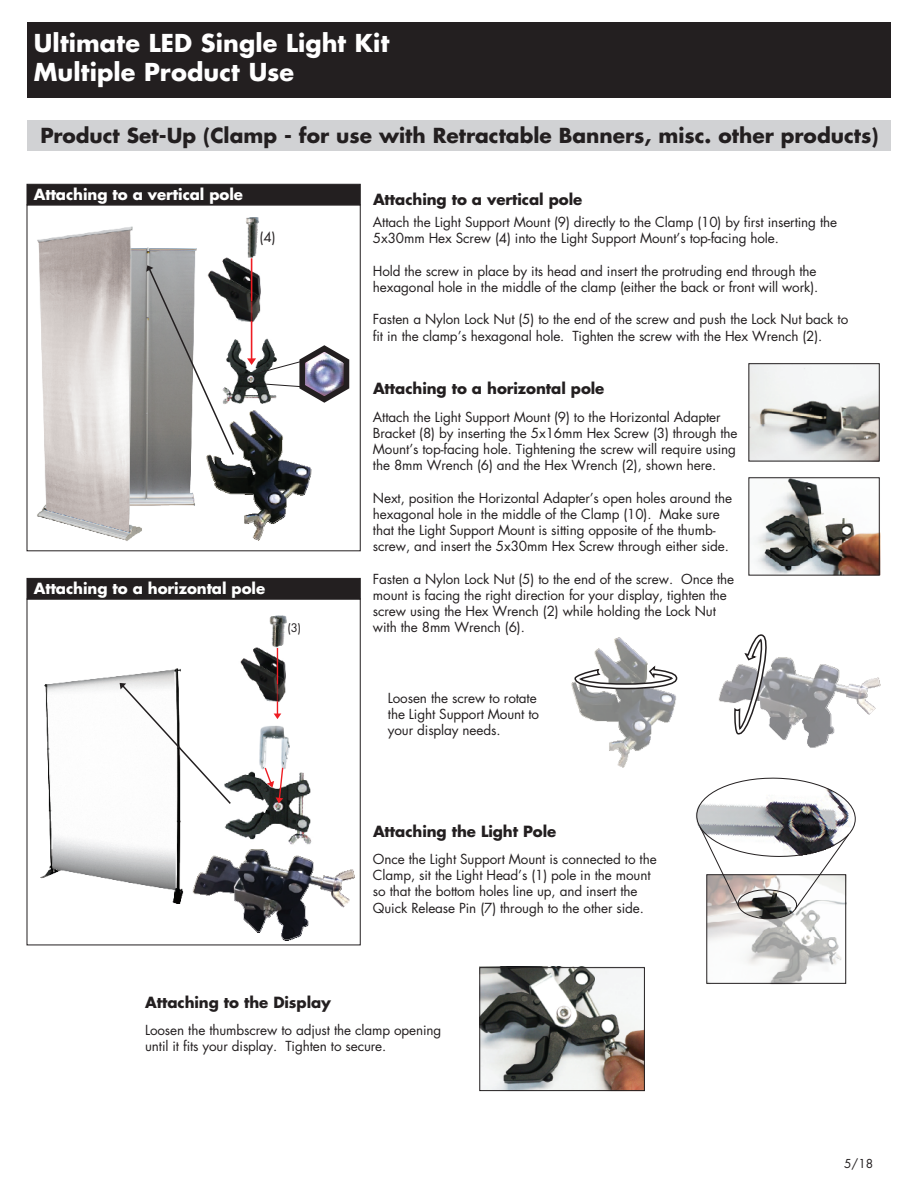
<style>
.page{position:relative;width:918px;height:1188px;background:#fff}
.page>*{position:absolute;margin:0;border:0;box-sizing:border-box;transform-origin:0 0}
.t1{font:700 24px/28.8px "Futura";letter-spacing:.005em;color:#fff}
.t2{font:700 20.1px "Futura";color:#231f20}
.t3{font:700 15px "Futura";letter-spacing:-.005em;color:#231f20}
.t4{font:700 15px "Futura";letter-spacing:-.005em;color:#fff}
.t5{font:13.5px/16.2px "Futura";letter-spacing:-.01em;color:#231f20}
.t6{font:12px "Futura";color:#231f20}
.t7{font:11.55px "Futura";color:#231f20}
</style>
<div class="page">
<img style="left:240px;top:647px;width:46px;height:55px">
<svg style="left:274px;top:648px;width:7px;height:71px"></svg>
<img style="left:269px;top:615px;width:18px;height:32px">
<img style="left:224px;top:771px;width:88px;height:74px">
<img style="left:256px;top:725px;width:39px;height:50px">
<svg style="left:265px;top:768px;width:18px;height:35px"></svg>
<div style="left:27px;top:120px;width:864px;height:30px;background:#d1d2d4"></div>
<img style="left:248px;top:493px;width:58px;height:48px">
<img style="left:192px;top:849px;width:163px;height:92px">
<svg style="left:193px;top:850px;width:82px;height:82px"></svg>
<div style="left:27px;top:22px;width:864px;height:75px;background:#231f20"></div>
<img style="left:246px;top:217px;width:13px;height:41px">
<img style="left:26px;top:225px;width:222px;height:316px">
<svg style="left:146px;top:258px;width:204px;height:235px"></svg>
<img style="left:755px;top:479px;width:126px;height:97px">
<div style="left:748px;top:477px;width:132px;height:99px;border:1px solid #231f20"></div>
<img style="left:480px;top:969px;width:164px;height:123px">
<div style="left:479px;top:967px;width:166px;height:124px;border:1px solid #231f20"></div>
<div style="left:27px;top:184px;width:334px;height:21px;background:#231f20;border:1px solid #231f20"></div>
<div style="left:27px;top:599px;width:334px;height:346px;border:1px solid #231f20"></div>
<div style="left:27px;top:578px;width:334px;height:21px;background:#231f20"></div>
<img style="left:750px;top:365px;width:128px;height:95px">
<div style="left:748px;top:363px;width:132px;height:99px;border:1px solid #231f20"></div>
<img style="left:40px;top:669px;width:144px;height:235px">
<svg style="left:120px;top:683px;width:111px;height:121px"></svg>
<svg style="left:696px;top:777px;width:160px;height:206px"></svg>
<img style="left:571px;top:637px;width:81px;height:131px">
<svg style="left:720px;top:634px;width:155px;height:114px"></svg>
<svg style="left:572px;top:638px;width:106px;height:93px"></svg>
<h1 class="t1" style="left:34px;top:28px;width:357px">Ultimate LED Single Light Kit<br>Multiple Product Use</h1>
<h2 class="t2" style="left:41px;top:122px;width:840px">Product Set-Up (Clamp - for use with Retractable Banners, misc. other products)</h2>
<p class="t4" style="left:34px;top:184px;width:211px">Attaching to a vertical pole</p>
<p class="t5" style="left:260px;top:229px;width:18px">(4)</p>
<p class="t4" style="left:34px;top:578px;width:233px">Attaching to a horizontal pole</p>
<p class="t7" style="left:287px;top:620px;width:15px">(3)</p>
<p class="t3" style="left:145px;top:992px;width:187px">Attaching to the Display</p>
<p class="t3" style="left:373px;top:189px;width:211px">Attaching to a vertical pole</p>
<p class="t5" style="left:373px;top:214px;width:466px">Attach the Light Support Mount (9) directly to the Clamp (10) by first inserting the<br>5x30mm Hex Screw (4) into the Light Support Mount’s top-facing hole.</p>
<p class="t5" style="left:373px;top:263px;width:447px">Hold the screw in place by its head and insert the protruding end through the hexagonal hole in the middle of the clamp (either the back or front will work).</p>
<p class="t5" style="left:373px;top:311px;width:477px">Fasten a Nylon Lock Nut (5) to the end of the screw and push the Lock Nut back to fit in the clamp’s hexagonal hole. Tighten the screw with the Hex Wrench (2).</p>
<p class="t3" style="left:373px;top:378px;width:233px">Attaching to a horizontal pole</p>
<p class="t5" style="left:373px;top:408px;width:366px">Attach the Light Support Mount (9) to the Horizontal Adapter Bracket (8) by inserting the 5x16mm Hex Screw (3) through the Mount’s top-facing hole. Tightening the screw will require using the 8mm Wrench (6) and the Hex Wrench (2), shown here.</p>
<p class="t5" style="left:373px;top:489px;width:361px">Next, position the Horizontal Adapter’s open holes around the hexagonal hole in the middle of the Clamp (10). Make sure that the Light Support Mount is sitting opposite of the thumb&shy;screw, and insert the 5x30mm Hex Screw through either side.</p>
<p class="t5" style="left:373px;top:570px;width:363px">Fasten a Nylon Lock Nut (5) to the end of the screw. Once the mount is facing the right direction for your display, tighten the screw using the Hex Wrench (2) while holding the Lock Nut with the 8mm Wrench (6).</p>
<p class="t5" style="left:388px;top:690px;width:153px">Loosen the screw to rotate the Light Support Mount to your display needs.</p>
<p class="t3" style="left:373px;top:821px;width:185px">Attaching the Light Pole</p>
<p class="t5" style="left:373px;top:851px;width:285px">Once the Light Support Mount is connected to the Clamp, sit the Light Head’s (1) pole in the mount so that the bottom holes line up, and insert the Quick Release Pin (7) through to the other side.</p>
<p class="t5" style="left:145px;top:1022px;width:298px">Loosen the thumbscrew to adjust the clamp opening until it fits your display. Tighten to secure.</p>
<p class="t6" style="left:844px;top:1155px;width:31px">5/18</p>
</div>
